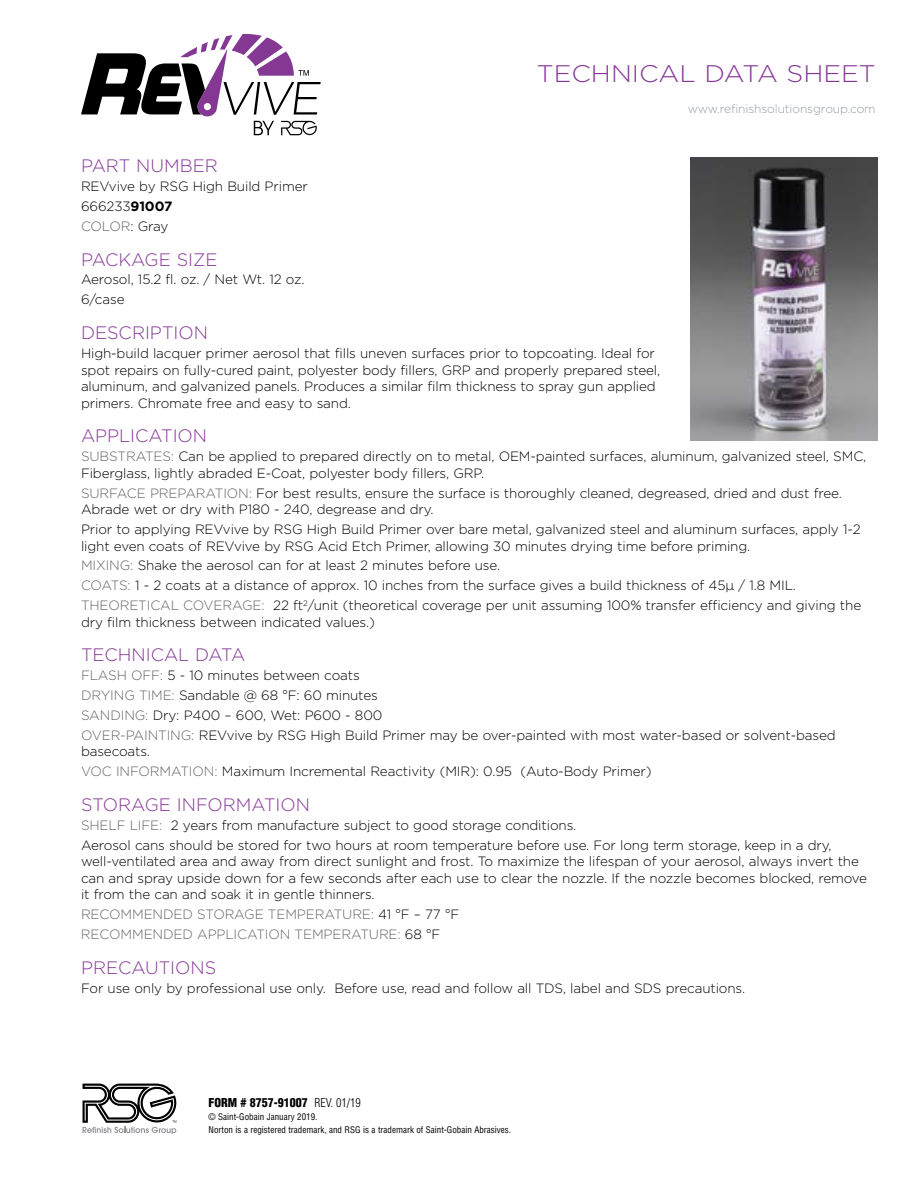
<style>
.page{position:relative;width:918px;height:1188px;background:#fff}
.page>*{position:absolute;margin:0;border:0;box-sizing:border-box;transform-origin:0 0}
.t1{font:300 24px "Gotham";color:#853795;scale:1.1 1}
.t2{font:300 18px "Gotham";color:#853795}
.t3{font:300 13.5px/19.8px "Gotham";letter-spacing:-.01em;color:#000}
.t4{font:300 13.5px/19.8px "Gotham";letter-spacing:-.01em;color:#636466}
.t5{font:300 12px "Gotham";letter-spacing:-.01em;color:#949ca1}
.t6{font:900 condensed 12px "Helvetica LT Std";color:#000}
.t7{font:condensed 9px/12.9px "Helvetica LT Std";color:#000}
.s1{font-weight:700}
.s2{color:#636466}
.s3{font-family:"Helvetica LT Std";font-stretch:condensed}
.s4{color:#000}
.s5{font-family:"Helvetica LT Std";font-stretch:condensed;color:#000}
.s6{font-weight:300}
</style>
<div class="page">
<img style="left:690px;top:158px;width:188px;height:283px">
<svg style="left:83px;top:1084px;width:93px;height:50px"></svg>
<svg style="left:81px;top:34px;width:240px;height:101px"></svg>
<hr style="left:0;top:0;width:918px;height:1px;background:#8dc63f">
<h1 class="t1" style="left:537px;top:58px;width:310px">TECHNICAL DATA SHEET</h1>
<p class="t5" style="left:688px;top:101px;width:189px">www.refinishsolutionsgroup.com</p>
<h2 class="t2" style="left:81px;top:154px;width:138px">PART NUMBER</h2>
<p class="t3" style="left:81px;top:176px;width:228px">REVvive by RSG High Build Primer<br>666233<span class="s1">91007<br></span><span class="s2">COLOR</span>: Gray</p>
<h2 class="t2" style="left:81px;top:248px;width:138px">PACKAGE SIZE</h2>
<p class="t3" style="left:81px;top:269px;width:225px">Aerosol, 15.2 fl. oz. / Net Wt. 12 oz.<br>6/case</p>
<h2 class="t2" style="left:81px;top:321px;width:128px">DESCRIPTION</h2>
<p class="t3" style="left:81px;top:345px;width:581px;line-height:16.5px">High-build lacquer primer aerosol that fills uneven surfaces prior to topcoating. Ideal for spot repairs on fully-cured paint, polyester body fillers, GRP and properly prepared steel, aluminum, and galvanized panels. Produces a similar film thickness to spray gun applied primers. Chromate free and easy to sand.</p>
<h2 class="t2" style="left:81px;top:425px;width:128px">APPLICATION</h2>
<p class="t3" style="left:81px;top:448px;width:787px;line-height:16.5px"><span class="s2">SUBSTRATES:</span> Can be applied to prepared directly on to metal, OEM-painted surfaces, aluminum, galvanized steel, SMC,<br>Fiberglass, lightly abraded E-Coat, polyester body fillers, GRP.</p>
<p class="t3" style="left:81px;top:484px;width:762px;line-height:16.5px"><span class="s2">SURFACE PREPARATION:</span> For best results, ensure the surface is thoroughly cleaned, degreased, dried and dust free.<br>Abrade wet or dry with P180 - 240, degrease and dry.</p>
<p class="t3" style="left:81px;top:521px;width:781px;line-height:16.5px">Prior to applying REVvive by RSG High Build Primer over bare metal, galvanized steel and aluminum surfaces, apply 1-2 light even coats of REVvive by RSG Acid Etch Primer, allowing 30 minutes drying time before priming.</p>
<p class="t3" style="left:81px;top:555px;width:782px"><span class="s2">MIXING:</span> Shake the aerosol can for at least 2 minutes before use.<br><span class="s2">COATS:</span> 1 - 2 coats at a distance of approx. 10 inches from the surface gives a build thickness of 45µ / 1.8 MIL.<br><span class="s2">THEORETICAL COVERAGE:</span> 22 ft<sup>2</sup>/unit (theoretical coverage per unit assuming 100% transfer efficiency and giving the</p>
<p class="t3" style="left:81px;top:612px;width:295px">dry film thickness between indicated values.)</p>
<h2 class="t2" style="left:81px;top:644px;width:166px">TECHNICAL DATA</h2>
<p class="t3" style="left:81px;top:665px;width:756px"><span class="s2">FLASH OFF:</span> 5 - 10 minutes between coats<br><span class="s2">DRYING TIME:</span> Sandable @ 68 <span class="s3">°</span>F: 60 minutes<br><span class="s2">SANDING:</span> Dry: P400 – 600, Wet: P600 - 800<br><span class="s2">OVER-PAINTING:</span> REVvive by RSG High Build Primer may be over-painted with most water-based or solvent-based</p>
<p class="t3" style="left:81px;top:741px;width:572px">basecoats.<br><span class="s2">VOC INFORMATION:</span> Maximum Incremental Reactivity (MIR): 0.95 (Auto-Body Primer)</p>
<h2 class="t2" style="left:81px;top:793px;width:231px">STORAGE INFORMATION</h2>
<p class="t3" style="left:81px;top:815px;width:752px"><span class="s2">SHELF LIFE:</span> 2 years from manufacture subject to good storage conditions.<br>Aerosol cans should be stored for two hours at room temperature before use. For long term storage, keep in a dry,</p>
<p class="t3" style="left:81px;top:853px;width:788px;line-height:16.5px">well-ventilated area and away from direct sunlight and frost. To maximize the lifespan of your aerosol, always invert the can and spray upside down for a few seconds after each use to clear the nozzle. If the nozzle becomes blocked, remove it from the can and soak it in gentle thinners.</p>
<p class="t4" style="left:81px;top:904px;width:380px">RECOMMENDED STORAGE TEMPERATURE: <span class="s4">41</span> <span class="s5">°</span><span class="s4">F – 77</span> <span class="s5">°</span><span class="s4">F<br></span>RECOMMENDED APPLICATION TEMPERATURE: <span class="s4">68</span> <span class="s5">°</span><span class="s4">F</span></p>
<h2 class="t2" style="left:81px;top:956px;width:137px">PRECAUTIONS</h2>
<p class="t3" style="left:81px;top:978px;width:666px">For use only by professional use only. Before use, read and follow all TDS, label and SDS precautions.</p>
<p class="t6" style="left:209px;top:1095px;width:154px">FORM # 8757-91007 <span class="s6">REV. 01/19</span></p>
<p class="t7" style="left:209px;top:1110px;width:304px">© Saint-Gobain January 2019.<br>Norton is a registered trademark, and RSG is a trademark of Saint-Gobain Abrasives.</p>
</div>
